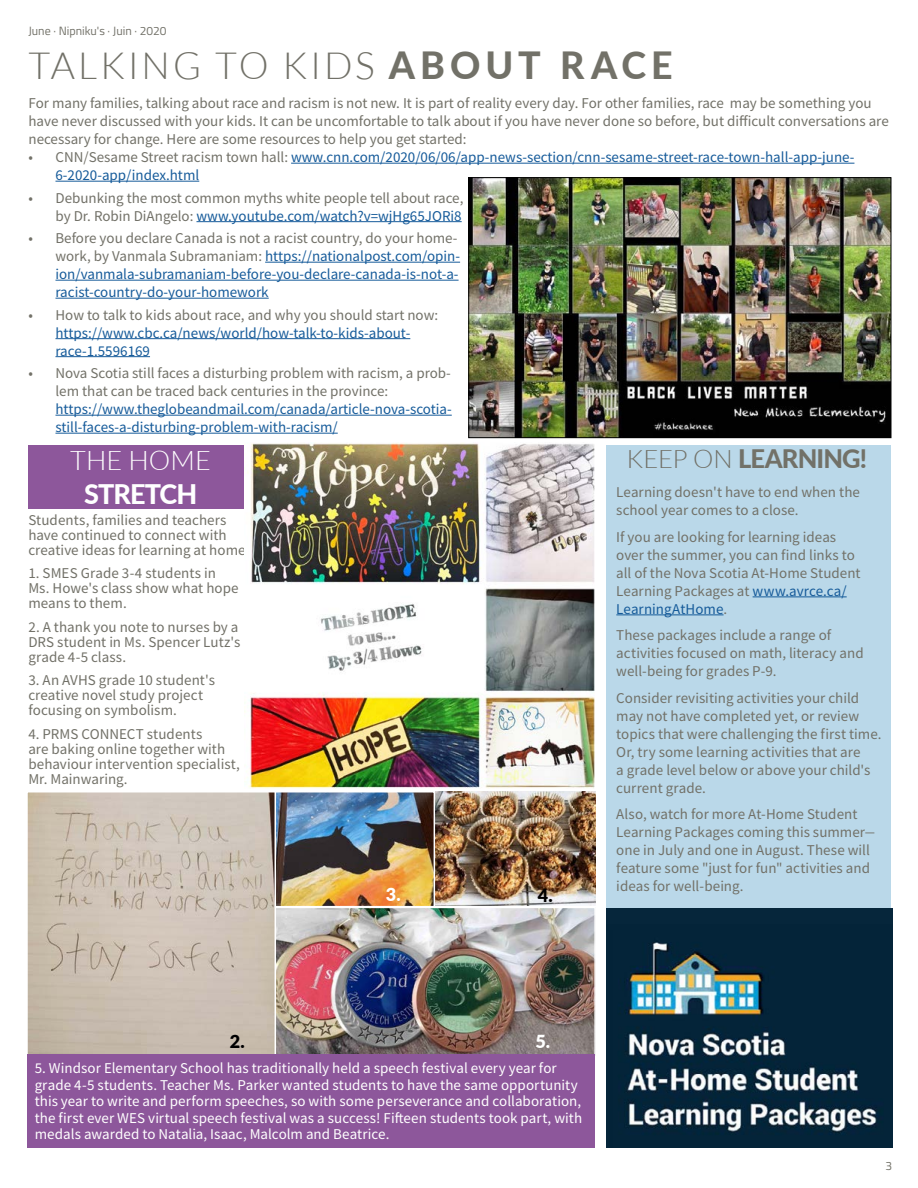
<style>
.page{position:relative;width:918px;height:1188px;background:#fff}
.page>*{position:absolute;margin:0;border:0;box-sizing:border-box;transform-origin:0 0}
.t1{font:300 37.5px "Lato";letter-spacing:.075em;color:#727168}
.t2{font:300 27px "Lato";letter-spacing:.005em;color:#fff}
.t3{font:800 27px "Lato";letter-spacing:-.035em;color:#fff}
.t4{font:800 25.5px "Lato";letter-spacing:-.035em;color:#727168}
.t5{font:900 18px "Lato";color:#000}
.t6{font:900 18px "Lato";color:#fff}
.t7{font:15px/18px "Source Sans Pro";color:#727168}
.t8{font:15px/18px "Source Sans Pro";color:#165b9a}
.t9{font:15px/16.5px "Source Sans Pro";letter-spacing:.005em;color:#fff}
.t10{font:12px "Titillium Web";color:#727168}
.s1{font-weight:800}
.s2{color:#727168}
.s3{color:#165b9a}
.s4{font-weight:300}
</style>
<div class="page">
<div style="left:607px;top:445px;width:284px;height:703px;background:#bad8e9"></div>
<img style="left:29px;top:794px;width:244px;height:260px">
<div style="left:26px;top:791px;width:250px;height:266px;border:2px solid #fff"></div>
<img style="left:435px;top:792px;width:160px;height:113px">
<img style="left:278px;top:910px;width:315px;height:144px">
<div style="left:275px;top:907px;width:321px;height:150px;border:2px solid #fff"></div>
<img style="left:278px;top:794px;width:154px;height:110px">
<div style="left:275px;top:791px;width:160px;height:116px;border:2px solid #fff"></div>
<div style="left:28px;top:1054px;width:567px;height:94px;background:#8d579b"></div>
<div style="left:28px;top:446px;width:225px;height:63px;background:#8d579b"></div>
<img style="left:245px;top:443px;width:349px;height:345px">
<img style="left:607px;top:908px;width:285px;height:239px">
<hr style="left:753px;top:597px;width:94px;height:1px;background:#165b9a">
<hr style="left:616px;top:615px;width:108px;height:1px;background:#165b9a">
<img style="left:470px;top:179px;width:419px;height:257px">
<div style="left:468px;top:177px;width:423px;height:261px;border:1px solid #000"></div>
<hr style="left:291px;top:163px;width:563px;height:1px;background:#165b9a">
<hr style="left:55px;top:181px;width:144px;height:1px;background:#165b9a">
<hr style="left:197px;top:221px;width:265px;height:1px;background:#165b9a">
<hr style="left:265px;top:262px;width:195px;height:1px;background:#165b9a">
<hr style="left:55px;top:280px;width:404px;height:1px;background:#165b9a">
<hr style="left:55px;top:298px;width:214px;height:1px;background:#165b9a">
<hr style="left:55px;top:338px;width:355px;height:1px;background:#165b9a">
<hr style="left:55px;top:356px;width:95px;height:1px;background:#165b9a">
<hr style="left:55px;top:415px;width:397px;height:1px;background:#165b9a">
<hr style="left:55px;top:433px;width:283px;height:1px;background:#165b9a">
<p class="t10" style="left:28px;top:22px;width:140px">June · Nipniku's · Juin · 2020</p>
<h1 class="t1" style="left:28px;top:45px;width:646px">TALKING TO KIDS <span class="s1">ABOUT RACE</span></h1>
<p class="t7" style="left:28px;top:94px;width:862px">For many families, talking about race and racism is not new. It is part of reality every day. For other families, race may be something you have never discussed with your kids. It can be uncomfortable to talk about if you have never done so before, but difficult conversations are necessary for change. Here are some resources to help you get started:</p>
<p class="t8" style="left:55px;top:148px;width:800px;text-indent:-27px"><span class="s2">• CNN/Sesame Street racism town hall:</span> www.cnn.com/2020/06/06/app-news-section/cnn-sesame-street-race-town-hall-app-june-<br>6-2020-app/index.html</p>
<p class="t7" style="left:28px;top:188px;width:436px;text-align:right">• Debunking the most common myths white people tell about race, by Dr. Robin DiAngelo: <span class="s3">www.youtube.com/watch?v=wjHg65JORi8</span></p>
<p class="t8" style="left:55px;top:229px;width:406px;text-indent:-27px"><span class="s2">• Before you declare Canada is not a racist country, do your home&shy;work, by Vanmala Subramaniam:</span> https://nationalpost.com/opin&shy;ion/vanmala-subramaniam-before-you-declare-canada-is-not-a&shy;racist-country-do-your-homework</p>
<p class="t7" style="left:28px;top:305px;width:411px">• How to talk to kids about race, and why you should start now:</p>
<p class="t8" style="left:55px;top:323px;width:356px">https://www.cbc.ca/news/world/how-talk-to-kids-about&shy;race-1.5596169</p>
<p class="t7" style="left:55px;top:364px;width:397px;text-indent:-27px">• Nova Scotia still faces a disturbing problem with racism, a prob&shy;lem that can be traced back centuries in the province:</p>
<p class="t8" style="left:55px;top:400px;width:398px">https://www.theglobeandmail.com/canada/article-nova-scotia&shy;still-faces-a-disturbing-problem-with-racism/</p>
<h2 class="t2" style="left:70px;top:445px;width:142px">THE HOME</h2>
<h2 class="t3" style="left:84px;top:474px;width:115px">STRETCH</h2>
<p class="t7" style="left:28px;top:512px;width:223px;line-height:15px">Students, families and teachers have continued to connect with creative ideas for learning at home.</p>
<p class="t7" style="left:28px;top:566px;width:212px;line-height:15px">1. SMES Grade 3-4 students in<br>Ms. Howe's class show what hope means to them.</p>
<p class="t7" style="left:28px;top:619px;width:214px;line-height:15px">2. A thank you note to nurses by a<br>DRS student in Ms. Spencer Lutz's grade 4-5 class.</p>
<p class="t7" style="left:28px;top:673px;width:188px;line-height:15px">3. An AVHS grade 10 student's creative novel study project focusing on symbolism.</p>
<p class="t7" style="left:28px;top:726px;width:213px;line-height:15px">4. PRMS CONNECT students<br>are baking online together with behaviour intervention specialist,<br>Mr. Mainwaring.</p>
<p class="t6" style="left:386px;top:881px;width:16px">3.</p>
<p class="t5" style="left:538px;top:882px;width:16px">4.</p>
<h3 class="t4" style="left:626px;top:440px;width:242px"><span class="s4">KEEP ON</span> LEARNING!</h3>
<p class="t7" style="left:616px;top:483px;width:245px">Learning doesn't have to end when the school year comes to a close.</p>
<p class="t7" style="left:616px;top:528px;width:246px">If you are looking for learning ideas over the summer, you can find links to all of the Nova Scotia At-Home Student Learning Packages at <span class="s3">www.avrce.ca/ LearningAtHome</span>.</p>
<p class="t7" style="left:616px;top:626px;width:249px">These packages include a range of activities focused on math, literacy and well-being for grades P-9.</p>
<p class="t7" style="left:616px;top:689px;width:267px">Consider revisiting activities your child may not have completed yet, or review topics that were challenging the first time.<br>Or, try some learning activities that are<br>a grade level below or above your child's current grade.</p>
<p class="t7" style="left:616px;top:805px;width:260px">Also, watch for more At-Home Student Learning Packages coming this summer— one in July and one in August. These will feature some "just for fun" activities and ideas for well-being.</p>
<p class="t5" style="left:230px;top:1028px;width:16px">2.</p>
<p class="t6" style="left:535px;top:1028px;width:16px">5.</p>
<p class="t9" style="left:35px;top:1060px;width:549px">5. Windsor Elementary School has traditionally held a speech festival every year for grade 4-5 students. Teacher Ms. Parker wanted students to have the same opportunity this year to write and perform speeches, so with some perseverance and collaboration, the first ever WES virtual speech festival was a success! Fifteen students took part, with medals awarded to Natalia, Isaac, Malcolm and Beatrice.</p>
<p class="t10" style="left:886px;top:1157px;width:8px">3</p>
</div>
